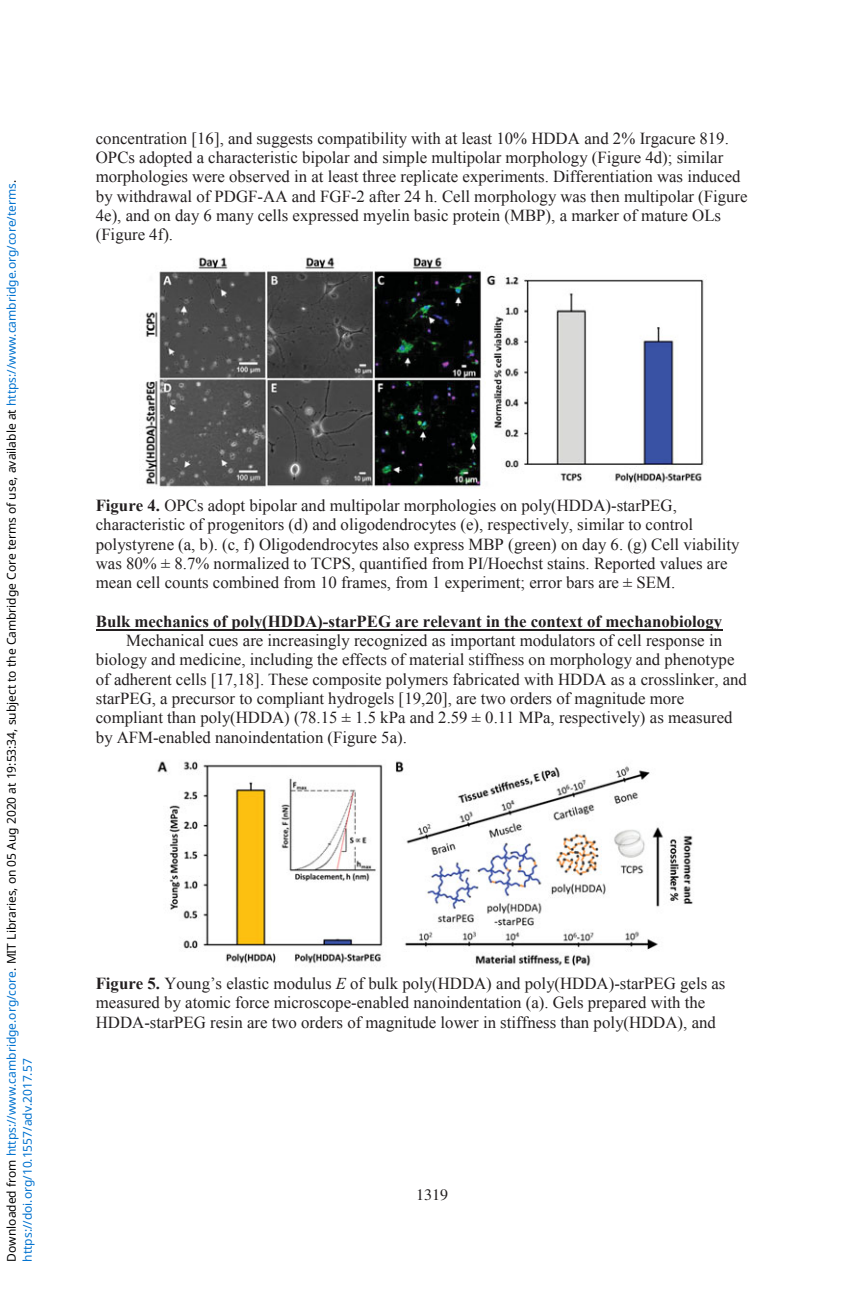
<style>
.page{position:relative;width:864px;height:1296px;background:#fff}
.page>*{position:absolute;margin:0;border:0;box-sizing:border-box;transform-origin:0 0}
.t1{font:16.8px/19.4px "Times New Roman";color:#231f20}
.t2{font:700 16.8px "Times New Roman";color:#231f20}
.t3{font:16px "Times";color:#231f20}
.t4{font:12px/15.8px "Noto Sans";color:#0172cf}
.s1{color:#000}
.s2{font-weight:700}
.s3{font-style:italic}
</style>
<div class="page">
<hr style="left:96px;top:629px;width:626px;height:2px;background:#231f20">
<img style="left:145px;top:257px;width:559px;height:232px">
<img style="left:157px;top:761px;width:536px;height:205px">
<p class="t4" style="left:3px;top:1262px;width:1083px;rotate:-90deg"><span class="s1">Downloaded from</span> https://www.cambridge.org/core<span class="s1">. MIT Libraries, on 05 Aug 2020 at 19:53:34, subject to the Cambridge Core terms of use, available at</span> https://www.cambridge.org/core/terms<span class="s1">. </span>https://doi.org/10.1557/adv.2017.57</p>
<p class="t1" style="left:96px;top:128px;width:653px">concentration [16], and suggests compatibility with at least 10% HDDA and 2% Irgacure 819.<br>OPCs adopted a characteristic bipolar and simple multipolar morphology (Figure 4d); similar morphologies were observed in at least three replicate experiments. Differentiation was induced by withdrawal of PDGF-AA and FGF-2 after 24 h. Cell morphology was then multipolar (Figure 4e), and on day 6 many cells expressed myelin basic protein (MBP), a marker of mature OLs (Figure 4f).</p>
<p class="t1" style="left:96px;top:495px;width:645px"><span class="s2">Figure 4.</span> OPCs adopt bipolar and multipolar morphologies on poly(HDDA)-starPEG, characteristic of progenitors (d) and oligodendrocytes (e), respectively, similar to control polystyrene (a, b). (c, f) Oligodendrocytes also express MBP (green) on day 6. (g) Cell viability was 80% ± 8.7% normalized to TCPS, quantified from PI/Hoechst stains. Reported values are mean cell counts combined from 10 frames, from 1 experiment; error bars are ± SEM.</p>
<p class="t2" style="left:96px;top:612px;width:628px">Bulk mechanics of poly(HDDA)-starPEG are relevant in the context of mechanobiology</p>
<p class="t1" style="left:96px;top:631px;width:653px;text-indent:30px">Mechanical cues are increasingly recognized as important modulators of cell response in biology and medicine, including the effects of material stiffness on morphology and phenotype of adherent cells [17,18]. These composite polymers fabricated with HDDA as a crosslinker, and starPEG, a precursor to compliant hydrogels [19,20], are two orders of magnitude more compliant than poly(HDDA) (78.15 ± 1.5 kPa and 2.59 ± 0.11 MPa, respectively) as measured by AFM-enabled nanoindentation (Figure 5a).</p>
<p class="t1" style="left:96px;top:974px;width:631px"><span class="s2">Figure 5.</span> Young’s elastic modulus <span class="s3">E</span> of bulk poly(HDDA) and poly(HDDA)-starPEG gels as measured by atomic force microscope-enabled nanoindentation (a). Gels prepared with the<br>HDDA-starPEG resin are two orders of magnitude lower in stiffness than poly(HDDA), and</p>
<p class="t3" style="left:416px;top:1189px;width:33px">1319</p>
</div>
